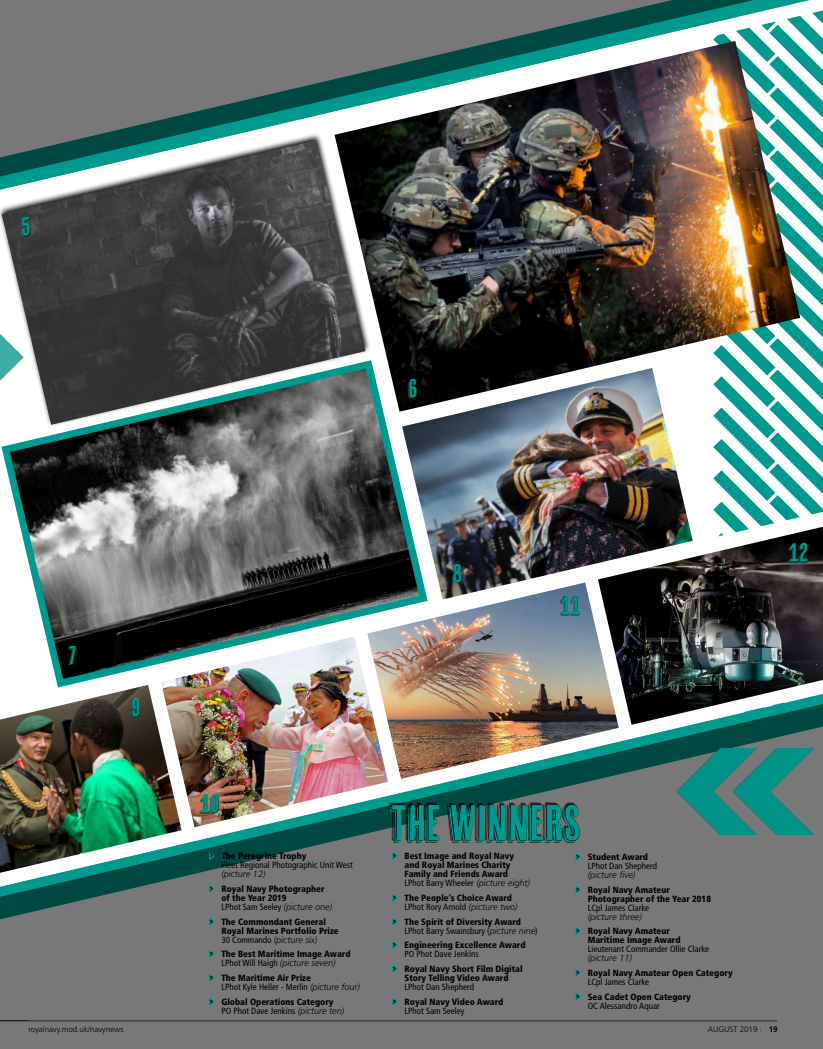
<style>
.page{position:relative;width:823px;height:1049px;background:#fff}
.page>*{position:absolute;margin:0;border:0;box-sizing:border-box;transform-origin:0 0}
.t1{font:50.4px "Cheap Pine";color:#00998d}
.t2{font:25.6px "Cheap Pine";color:#00998d}
.t3{font:900 condensed 9px/9px "Frutiger LT Std";color:#000}
.t4{font:condensed 9px/9px "Frutiger LT Std";color:#000}
.t5{font:300 8px "Frutiger LT Std";color:#000}
.s1{font-family:"Cheap Pine";font-stretch:normal}
.s2{font-weight:900}
.s3{font-weight:300;font-style:italic;font-stretch:normal}
.s4{font-family:"Cheap Pine";font-weight:400;font-stretch:normal}
.s5{font-weight:400}
.s6{font-family:"Whitney"}
.s7{font-weight:700}
</style>
<div class="page">
<svg style="left:713px;top:476px;width:109px;height:36px"></svg>
<div style="left:0;top:886px;width:822px;height:163px;background:#787878"></div>
<svg style="left:713px;top:203px;width:109px;height:273px"></svg>
<hr style="left:0;top:1020px;width:777px;height:1px;background:#000">
<svg style="left:207px;top:886px;width:8px;height:8px"></svg>
<svg style="left:207px;top:916px;width:8px;height:10px"></svg>
<svg style="left:207px;top:949px;width:8px;height:10px"></svg>
<svg style="left:207px;top:972px;width:8px;height:11px"></svg>
<svg style="left:207px;top:996px;width:8px;height:10px"></svg>
<img style="left:371px;top:203px;width:428px;height:209px">
<svg style="left:2px;top:356px;width:429px;height:156px;background:#656c6b"></svg>
<img style="left:402px;top:368px;width:290px;height:144px">
<img style="left:2px;top:203px;width:363px;height:222px">
<img style="left:16px;top:512px;width:806px;height:168px">
<img style="left:0;top:680px;width:822px;height:206px">
<img style="left:0;top:0;width:822px;height:203px">
<img style="left:146px;top:675px;width:51px;height:166px">
<img style="left:352px;top:625px;width:51px;height:166px">
<svg style="left:583px;top:575px;width:49px;height:157px"></svg>
<img style="left:0;top:263px;width:69px;height:188px">
<img style="left:730px;top:748px;width:83px;height:87px">
<img style="left:674px;top:748px;width:82px;height:86px">
<svg style="left:788px;top:543px;width:19px;height:20px"></svg>
<div style="left:408px;top:378px;width:9px;height:20px;background:#000"></div>
<div style="left:68px;top:645px;width:8px;height:20px;background:#000"></div>
<svg style="left:199px;top:794px;width:19px;height:19px"></svg>
<svg style="left:560px;top:596px;width:20px;height:19px"></svg>
<svg style="left:452px;top:563px;width:9px;height:20px"></svg>
<svg style="left:21px;top:217px;width:9px;height:19px"></svg>
<svg style="left:131px;top:698px;width:8px;height:20px"></svg>
<div style="left:388px;top:802px;width:189px;height:39px;background:#000;opacity:.65"></div>
<svg style="left:390px;top:804px;width:189px;height:39px;background:#202424"></svg>
<svg style="left:390px;top:851px;width:8px;height:10px"></svg>
<svg style="left:390px;top:892px;width:8px;height:11px"></svg>
<svg style="left:390px;top:916px;width:8px;height:10px"></svg>
<svg style="left:390px;top:940px;width:8px;height:10px"></svg>
<svg style="left:390px;top:963px;width:8px;height:11px"></svg>
<svg style="left:390px;top:996px;width:8px;height:10px"></svg>
<svg style="left:573px;top:851px;width:8px;height:11px"></svg>
<svg style="left:573px;top:884px;width:8px;height:10px"></svg>
<svg style="left:573px;top:926px;width:8px;height:10px"></svg>
<svg style="left:573px;top:967px;width:8px;height:11px"></svg>
<svg style="left:573px;top:991px;width:8px;height:10px"></svg>
<h2 class="t2" style="left:21px;top:212px;width:11px">5</h2>
<h2 class="t2" style="left:408px;top:374px;width:11px">6</h2>
<h2 class="t2" style="left:69px;top:641px;width:9px">7</h2>
<h2 class="t2" style="left:131px;top:693px;width:11px">9</h2>
<h2 class="t2" style="left:452px;top:559px;width:12px">8</h2>
<h2 class="t2" style="left:560px;top:591px;width:21px">11</h2>
<h2 class="t2" style="left:788px;top:538px;width:21px">12</h2>
<h2 class="t2" style="left:200px;top:789px;width:21px">10</h2>
<p class="t4" style="left:221px;top:852px;width:133px;text-indent:-11px"><span class="s1">&gt;</span> <span class="s2">The Peregrine Trophy<br></span>Fleet Regional Photographic Unit West</p>
<p class="t3" style="left:210px;top:867px;width:116px;line-height:14.7px;text-indent:11px"><span class="s3">(picture 12)<br></span><span class="s4">&gt;</span> Royal Navy Photographer</p>
<p class="t4" style="left:221px;top:893px;width:112px"><span class="s2">of the Year 2019<br></span>LPhot Sam Seeley <span class="s3">(picture one)</span></p>
<p class="t3" style="left:221px;top:917px;width:119px;text-indent:-11px"><span class="s4">&gt;</span> The Commondant General<br>Royal Marines Portfolio Prize<br><span class="s5">30 Commando</span> <span class="s3">(picture six)</span></p>
<p class="t3" style="left:210px;top:950px;width:142px;text-align:center"><span class="s4">&gt;</span> The Best Maritime Image Award<br><span class="s5">LPhot Will Haigh</span> <span class="s3">(picture seven)</span></p>
<p class="t4" style="left:221px;top:973px;width:140px;text-indent:-11px"><span class="s1">&gt;</span> <span class="s2">The Maritime Air Prize<br></span>LPhot Kyle Heller - Merlin <span class="s3">(picture four)</span></p>
<p class="t3" style="left:221px;top:997px;width:124px;text-indent:-11px"><span class="s4">&gt;</span> Global Operations Category<br><span class="s5">PO Phot Dave Jenkins</span> <span class="s3">(picture ten)</span></p>
<h1 class="t1" style="left:390px;top:795px;width:192px">THE WINNERS</h1>
<p class="t3" style="left:404px;top:852px;width:127px;text-indent:-11px"><span class="s4">&gt;</span> Best Image and Royal Navy and Royal Marines Charity<br>Family and Friends Award<br><span class="s5">LPhot Barry Wheeler</span> <span class="s3">(picture eight)</span></p>
<p class="t3" style="left:404px;top:893px;width:114px;text-indent:-11px"><span class="s4">&gt;</span> The People’s Choice Award<br><span class="s5">LPhot Rory Arnold</span> <span class="s3">(picture two)</span></p>
<p class="t3" style="left:404px;top:917px;width:134px;text-indent:-11px"><span class="s4">&gt;</span> The Spirit of Diversity Award<br><span class="s5">LPhot Barry Swainsbury (</span><span class="s3">picture nine</span><span class="s5">)</span></p>
<p class="t3" style="left:404px;top:941px;width:122px;text-indent:-11px"><span class="s4">&gt;</span> Engineering Excellence Award<br><span class="s5">PO Phot Dave Jenkins</span></p>
<p class="t3" style="left:393px;top:964px;width:131px;text-align:center"><span class="s4">&gt;</span> Royal Navy Short Film Digital<br>Story Telling Video Award</p>
<p class="t3" style="left:393px;top:979px;width:111px;line-height:14.7px;text-indent:11px"><span class="s5">LPhot Dan Shepherd<br></span><span class="s4">&gt;</span> Royal Navy Video Award</p>
<p class="t4" style="left:404px;top:1006px;width:61px">LPhot Sam Seeley</p>
<p class="t4" style="left:587px;top:852px;width:71px;text-indent:-11px"><span class="s1">&gt;</span> <span class="s2">Student Award<br></span>LPhot Dan Shepherd</p>
<p class="t3" style="left:576px;top:867px;width:95px;line-height:14.7px;text-indent:11px"><span class="s3">(picture five)<br></span><span class="s4">&gt;</span> Royal Navy Amateur</p>
<p class="t3" style="left:587px;top:894px;width:125px">Photographer of the Year 2018</p>
<p class="t4" style="left:587px;top:903px;width:63px">LCpl James Clarke</p>
<p class="t3" style="left:576px;top:909px;width:95px;line-height:14.7px;text-indent:11px"><span class="s3">(picture three)<br></span><span class="s4">&gt;</span> Royal Navy Amateur</p>
<p class="t3" style="left:587px;top:936px;width:94px">Maritime Image Award</p>
<p class="t4" style="left:587px;top:945px;width:123px">Lieutenant Commander Ollie Clarke</p>
<p class="t3" style="left:576px;top:951px;width:158px;line-height:14.7px;text-indent:11px"><span class="s3">(picture 11)<br></span><span class="s4">&gt;</span> Royal Navy Amateur Open Category</p>
<p class="t3" style="left:576px;top:974px;width:116px;line-height:14.7px;text-indent:11px"><span class="s5">LCpl James Clarke<br></span><span class="s4">&gt;</span> Sea Cadet Open Category</p>
<p class="t4" style="left:587px;top:1001px;width:73px">OC Alessandro Aquar</p>
<p class="t5" style="left:28px;top:1025px;width:97px">royalnavy.mod.uk/navynews</p>
<p class="t5" style="left:707px;top:1025px;width:71px">AUGUST 2019 <span class="s6">:</span> <span class="s7">19</span></p>
</div>
